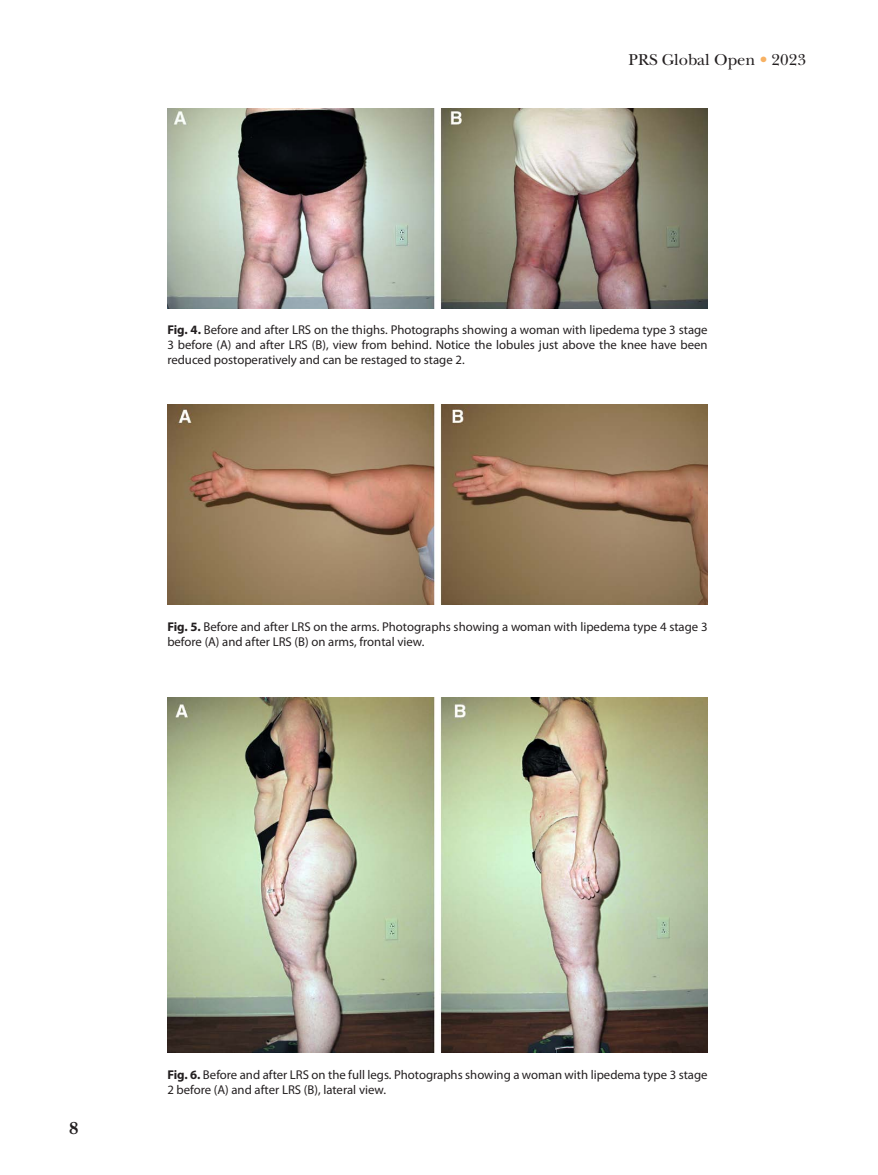
<style>
.page{position:relative;width:878px;height:1175px;background:#fff}
.page>*{position:absolute;margin:0;border:0;box-sizing:border-box;transform-origin:0 0}
.t1{font:700 18px "New Baskerville Std";color:#231f20}
.t2{font:16.5px "New Baskerville Std";color:#231f20}
.t3{font:12.75px/15px "Myriad Pro";color:#231f20}
.s1{color:#f7b163}
.s2{font-weight:700}
</style>
<div class="page">
<img style="left:167px;top:697px;width:540px;height:355px">
<img style="left:167px;top:404px;width:540px;height:200px">
<img style="left:167px;top:108px;width:540px;height:200px">
<p class="t2" style="left:628px;top:50px;width:179px">PRS Global Open <span class="s1">•</span> 2023</p>
<p class="t3" style="left:167px;top:322px;width:542px;text-align:justify"><span class="s2">Fig. 4.</span> Before and after LRS on the thighs. Photographs showing a woman with lipedema type 3 stage 3 before (A) and after LRS (B), view from behind. Notice the lobules just above the knee have been reduced postoperatively and can be restaged to stage 2.</p>
<p class="t3" style="left:167px;top:619px;width:541px"><span class="s2">Fig. 5.</span> Before and after LRS on the arms. Photographs showing a woman with lipedema type 4 stage 3 before (A) and after LRS (B) on arms, frontal view.</p>
<h1 class="t1" style="left:69px;top:1118px;width:11px">8</h1>
<p class="t3" style="left:167px;top:1067px;width:542px"><span class="s2">Fig. 6.</span> Before and after LRS on the full legs. Photographs showing a woman with lipedema type 3 stage<br>2 before (A) and after LRS (B), lateral view.</p>
</div>
